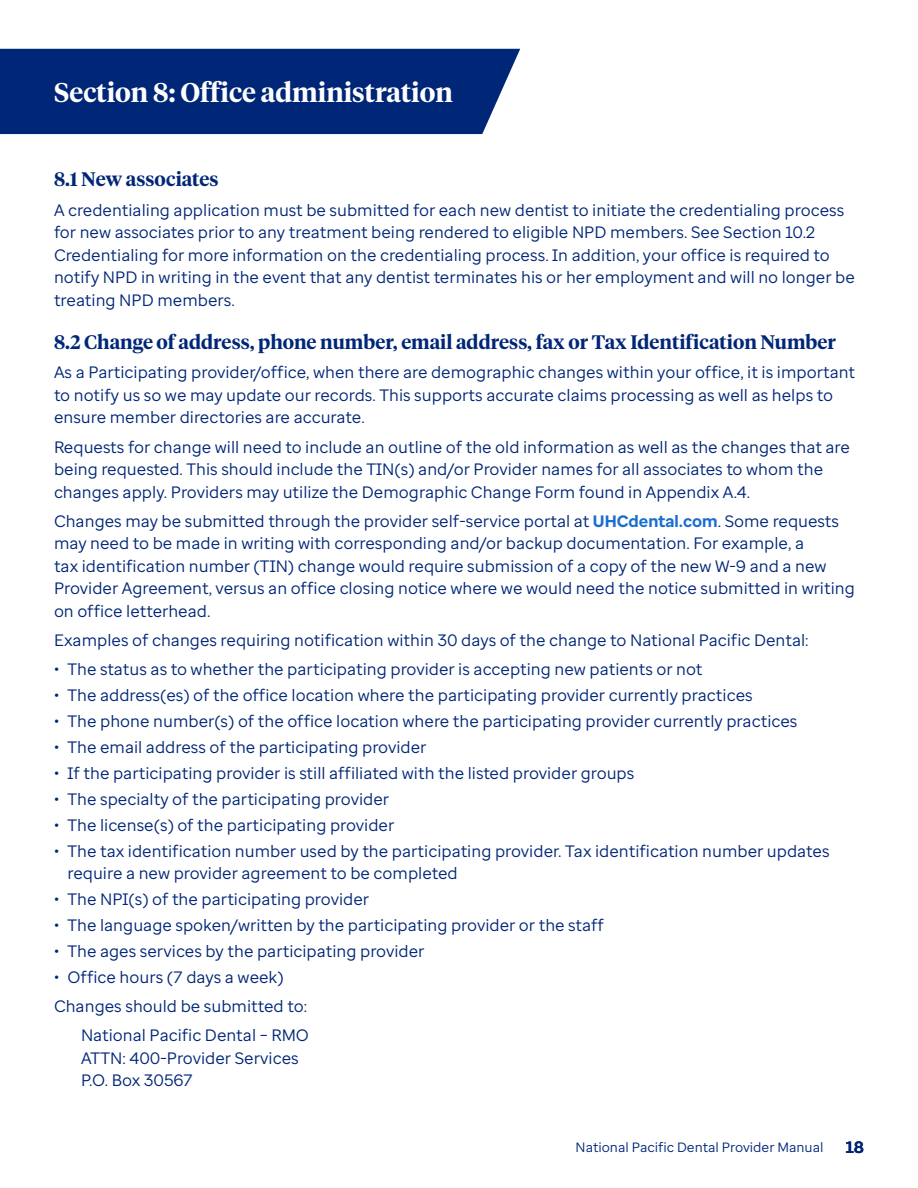
<style>
.page{position:relative;width:918px;height:1188px;background:#fff}
.page>*{position:absolute;margin:0;border:0;box-sizing:border-box;transform-origin:0 0}
.H4_start_new_page_WHITE{font:600 27px "UHC Serif Headline";color:#fff}
.H5_13_Auto{font:600 19.5px "UHC Serif Headline";color:#002677}
.Body-Enterprise_11_15{font:16.5px/22.5px "Enterprise Sans";color:#002677}
.address_block_Enterprise{font:16.5px "Enterprise Sans";color:#002677}
.t1{font:700 16.5px "Enterprise Sans";color:#002677}
.t2{font:13.5px "Enterprise Sans";color:#002677}
.s1{font-weight:700;color:#196ecf}
</style>
<div class="page">
<div style="left:0;top:49px;width:520px;height:85px;background:#002677"></div>
<p class="H4_start_new_page_WHITE" style="left:54px;top:74px;width:400px">Section 8: Office administration</p>
<p class="H5_13_Auto" style="left:54px;top:166px;width:166px">8.1 New associates</p>
<p class="Body-Enterprise_11_15" style="left:54px;top:198px;width:802px">A credentialing application must be submitted for each new dentist to initiate the credentialing process for new associates prior to any treatment being rendered to eligible NPD members. See Section 10.2<br>Credentialing for more information on the credentialing process. In addition, your office is required to notify NPD in writing in the event that any dentist terminates his or her employment and will no longer be treating NPD members.</p>
<p class="H5_13_Auto" style="left:54px;top:329px;width:784px">8.2 Change of address, phone number, email address, fax or Tax Identification Number</p>
<p class="Body-Enterprise_11_15" style="left:54px;top:361px;width:803px">As a Participating provider/office, when there are demographic changes within your office, it is important to notify us so we may update our records. This supports accurate claims processing as well as helps to ensure member directories are accurate.</p>
<p class="Body-Enterprise_11_15" style="left:54px;top:435px;width:798px">Requests for change will need to include an outline of the old information as well as the changes that are being requested. This should include the TIN(s) and/or Provider names for all associates to whom the changes apply. Providers may utilize the Demographic Change Form found in Appendix A.4.</p>
<p class="Body-Enterprise_11_15" style="left:54px;top:510px;width:802px">Changes may be submitted through the provider self-service portal at <span class="s1">UHCdental.com</span>. Some requests may need to be made in writing with corresponding and/or backup documentation. For example, a<br>tax identification number (TIN) change would require submission of a copy of the new W-9 and a new Provider Agreement, versus an office closing notice where we would need the notice submitted in writing on office letterhead.</p>
<p class="Body-Enterprise_11_15" style="left:54px;top:629px;width:756px">Examples of changes requiring notification within 30 days of the change to National Pacific Dental:</p>
<p class="Body-Enterprise_11_15" style="left:54px;top:658px;width:650px">• The status as to whether the participating provider is accepting new patients or not</p>
<p class="Body-Enterprise_11_15" style="left:54px;top:684px;width:700px">• The address(es) of the office location where the participating provider currently practices</p>
<p class="Body-Enterprise_11_15" style="left:54px;top:710px;width:745px">• The phone number(s) of the office location where the participating provider currently practices</p>
<p class="Body-Enterprise_11_15" style="left:54px;top:736px;width:374px">• The email address of the participating provider</p>
<p class="Body-Enterprise_11_15" style="left:54px;top:762px;width:582px">• If the participating provider is still affiliated with the listed provider groups</p>
<p class="Body-Enterprise_11_15" style="left:54px;top:788px;width:337px">• The specialty of the participating provider</p>
<p class="Body-Enterprise_11_15" style="left:54px;top:814px;width:342px">• The license(s) of the participating provider</p>
<p class="Body-Enterprise_11_15" style="left:68px;top:839px;width:764px;text-indent:-14px">• The tax identification number used by the participating provider. Tax identification number updates require a new provider agreement to be completed</p>
<p class="Body-Enterprise_11_15" style="left:54px;top:888px;width:317px">• The NPI(s) of the participating provider</p>
<p class="Body-Enterprise_11_15" style="left:54px;top:914px;width:552px">• The language spoken/written by the participating provider or the staff</p>
<p class="Body-Enterprise_11_15" style="left:54px;top:940px;width:372px">• The ages services by the participating provider</p>
<p class="Body-Enterprise_11_15" style="left:54px;top:965px;width:231px">• Office hours (7 days a week)</p>
<p class="Body-Enterprise_11_15" style="left:54px;top:995px;width:255px">Changes should be submitted to:</p>
<p class="address_block_Enterprise" style="left:81px;top:1025px;width:230px">National Pacific Dental – RMO</p>
<p class="address_block_Enterprise" style="left:81px;top:1047px;width:219px">ATTN: 400-Provider Services</p>
<p class="address_block_Enterprise" style="left:81px;top:1070px;width:113px">P.O. Box 30567</p>
<p class="t2" style="left:576px;top:1138px;width:249px">National Pacific Dental Provider Manual</p>
<p class="t1" style="left:846px;top:1137px;width:20px">18</p>
</div>
